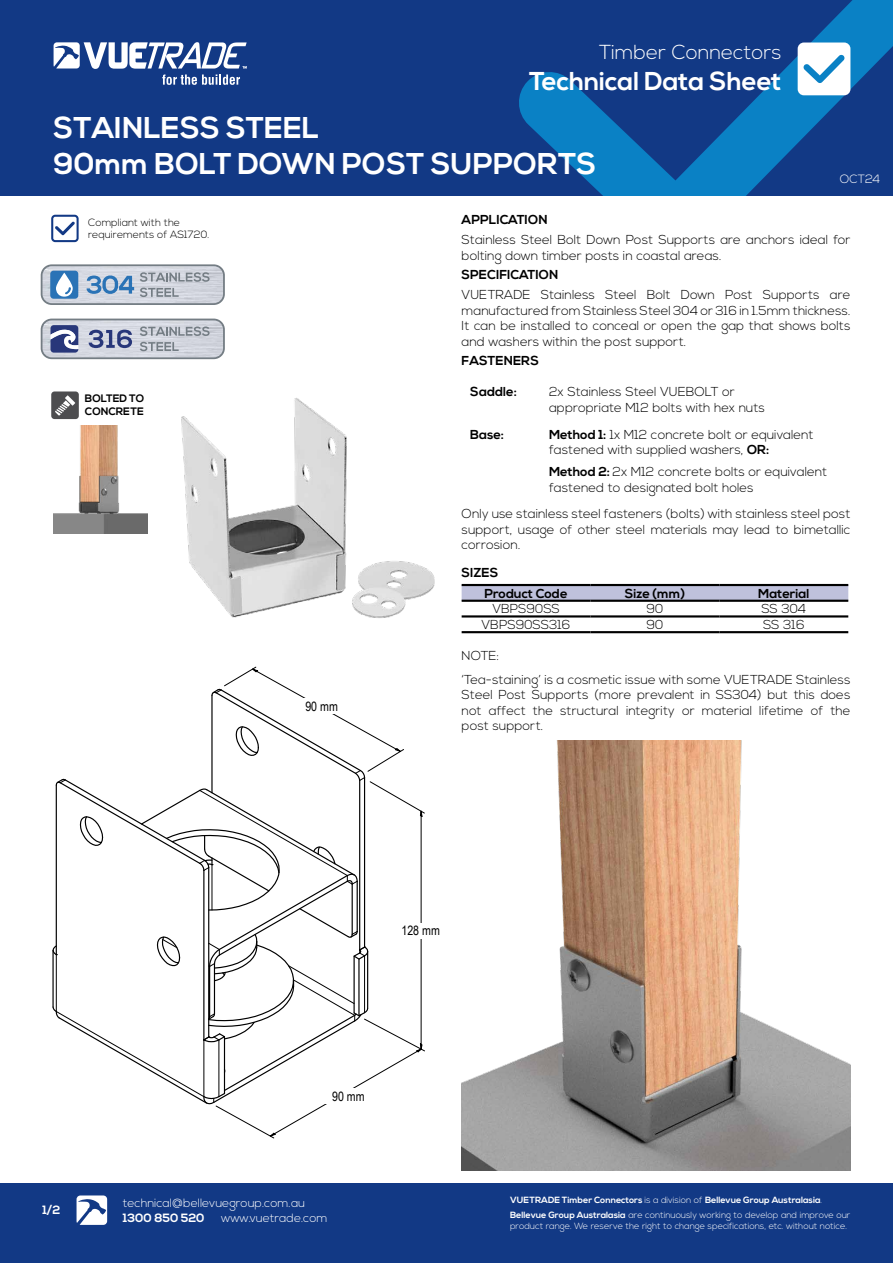
<style>
.page{position:relative;width:893px;height:1263px;background:#fff}
.page>*{position:absolute;margin:0;border:0;box-sizing:border-box;transform-origin:0 0}
.t1{font:700 30px/36px "Nexa";color:#fff}
.t2{font:700 25.8px "Nexa";color:#fff}
.t3{font:300 20.25px "Nexa";color:#fff}
.t4{font:300 12.9px/15.6px "Nexa";color:#000}
.t5{font:700 12.9px/20.2px "Nexa";color:#000}
.t6{font:12.9px "Arial Narrow";color:#000}
.t7{font:300 12px "Nexa";color:#fff}
.t8{font:700 12px "Nexa";color:#fff}
.t9{font:700 10.8px/12.9px "Nexa";color:#000}
.t10{font:300 10.5px/12.6px "Nexa";color:#000}
.t11{font:300 9px/10.8px "Nexa";color:#fff}
.t12{font:700 9px "Nexa";color:#fff}
.s1{font-weight:700}
.s2{font-weight:300}
</style>
<div class="page">
<div style="left:0;top:0;width:893px;height:196px;background:#123985"></div>
<svg style="left:519px;top:0;width:374px;height:196px"></svg>
<div style="left:0;top:1183px;width:893px;height:80px;background:#123985"></div>
<svg style="left:77px;top:1195px;width:30px;height:30px"></svg>
<svg style="left:54px;top:42px;width:193px;height:43px"></svg>
<svg style="left:798px;top:43px;width:52px;height:52px;background:#deeef7"></svg>
<img style="left:462px;top:740px;width:388px;height:430px">
<img style="left:181px;top:398px;width:254px;height:220px">
<svg style="left:52px;top:667px;width:373px;height:471px"></svg>
<div style="left:299px;top:698px;width:45px;height:16px;background:#fff"></div>
<div style="left:326px;top:1088px;width:45px;height:16px;background:#fff"></div>
<div style="left:398px;top:923px;width:45px;height:15px;background:#fff"></div>
<div style="left:51px;top:391px;width:28px;height:28px;background:#4d4d4f;border-radius:3px"></div>
<svg style="left:55px;top:401px;width:14px;height:15px"></svg>
<svg style="left:65px;top:395px;width:10px;height:11px"></svg>
<svg style="left:51px;top:215px;width:28px;height:27px"></svg>
<svg style="left:462px;top:586px;width:386px;height:14px;background:#b8bad4"></svg>
<hr style="left:462px;top:584px;width:128px;height:2px;background:#000">
<hr style="left:462px;top:600px;width:128px;height:2px;background:#000">
<hr style="left:590px;top:584px;width:129px;height:2px;background:#000">
<hr style="left:590px;top:600px;width:129px;height:2px;background:#000">
<hr style="left:719px;top:584px;width:129px;height:2px;background:#000">
<hr style="left:719px;top:600px;width:129px;height:2px;background:#000">
<hr style="left:462px;top:615px;width:128px;height:2px;background:#000">
<hr style="left:462px;top:631px;width:128px;height:2px;background:#000">
<hr style="left:590px;top:615px;width:129px;height:2px;background:#000">
<hr style="left:590px;top:631px;width:129px;height:2px;background:#000">
<hr style="left:719px;top:615px;width:129px;height:2px;background:#000">
<hr style="left:719px;top:631px;width:129px;height:2px;background:#000">
<svg style="left:41px;top:264px;width:184px;height:41px;background:#b1becd"></svg>
<svg style="left:41px;top:319px;width:184px;height:40px;background:#b2b7c6"></svg>
<img style="left:54px;top:426px;width:93px;height:107px">
<h3 class="t3" style="left:599px;top:41px;width:184px">Timber Connectors</h3>
<h2 class="t2" style="left:529px;top:66px;width:254px">Technical Data Sheet</h2>
<h1 class="t1" style="left:54px;top:111px;width:544px">STAINLESS STEEL<br>90mm BOLT DOWN POST SUPPORTS</h1>
<p class="t7" style="left:840px;top:172px;width:42px">OCT24</p>
<p class="t10" style="left:88px;top:216px;width:123px">Compliant with the requirements of AS1720.</p>
<p class="t9" style="left:85px;top:392px;width:61px">BOLTED TO<br>CONCRETE</p>
<p class="t6" style="left:305px;top:697px;width:34px">90 mm</p>
<p class="t5" style="left:462px;top:210px;width:88px">APPLICATION</p>
<p class="t4" style="left:462px;top:233px;width:390px">Stainless Steel Bolt Down Post Supports are anchors ideal for bolting down timber posts in coastal areas.</p>
<p class="t5" style="left:462px;top:265px;width:98px">SPECIFICATION</p>
<p class="t4" style="left:462px;top:287px;width:390px;text-align:justify">VUETRADE Stainless Steel Bolt Down Post Supports are manufactured from Stainless Steel 304 or 316 in 1.5mm thickness.<br>It can be installed to conceal or open the gap that shows bolts and washers within the post support.</p>
<p class="t5" style="left:462px;top:351px;width:79px">FASTENERS</p>
<p class="t5" style="left:470px;top:382px;width:48px">Saddle:</p>
<p class="t4" style="left:549px;top:385px;width:217px">2x Stainless Steel VUEBOLT or appropriate M12 bolts with hex nuts</p>
<p class="t5" style="left:470px;top:425px;width:35px">Base:</p>
<p class="t4" style="left:549px;top:427px;width:266px"><span class="s1">Method 1:</span> 1x M12 concrete bolt or equivalent fastened with supplied washers, <span class="s1">OR:</span></p>
<p class="t4" style="left:549px;top:465px;width:280px"><span class="s1">Method 2:</span> 2x M12 concrete bolts or equivalent fastened to designated bolt holes</p>
<p class="t4" style="left:462px;top:507px;width:390px;text-align:justify">Only use stainless steel fasteners (bolts) with stainless steel post support, usage of other steel materials may lead to bimetallic corrosion.</p>
<p class="t5" style="left:484px;top:563px;width:85px;text-indent:-23px">SIZES<br>Product Code</p>
<p class="t5" style="left:625px;top:584px;width:61px">Size (mm)</p>
<p class="t5" style="left:758px;top:584px;width:53px">Material</p>
<p class="t4" style="left:492px;top:602px;width:69px">VBPS90SS</p>
<p class="t4" style="left:646px;top:602px;width:18px">90</p>
<p class="t4" style="left:761px;top:602px;width:46px">SS 304</p>
<p class="t4" style="left:482px;top:617px;width:90px">VBPS90SS316</p>
<p class="t4" style="left:646px;top:617px;width:18px">90</p>
<p class="t4" style="left:763px;top:617px;width:43px">SS 316</p>
<p class="t4" style="left:462px;top:644px;width:390px;line-height:24px">NOTE:<br>‘Tea-staining’ is a cosmetic issue with some VUETRADE Stainless</p>
<p class="t4" style="left:462px;top:687px;width:390px;text-align:justify">Steel Post Supports (more prevalent in SS304) but this does not affect the structural integrity or material lifetime of the post support.</p>
<p class="t8" style="left:43px;top:1202px;width:19px">1/2</p>
<p class="t6" style="left:401px;top:921px;width:40px">128 mm</p>
<p class="t6" style="left:332px;top:1087px;width:34px">90 mm</p>
<p class="t7" style="left:123px;top:1196px;width:184px">technical@bellevuegroup.com.au</p>
<p class="t8" style="left:123px;top:1211px;width:83px">1300 850 520</p>
<p class="t7" style="left:221px;top:1211px;width:108px">www.vuetrade.com</p>
<p class="t12" style="left:510px;top:1195px;width:314px">VUETRADE Timber Connectors <span class="s2">is a division of</span> Bellevue Group Australasia<span class="s2">.</span></p>
<p class="t11" style="left:510px;top:1210px;width:342px"><span class="s1">Bellevue Group Australasia</span> are continuously working to develop and improve our product range. We reserve the right to change specifications, etc. without notice.</p>
</div>
